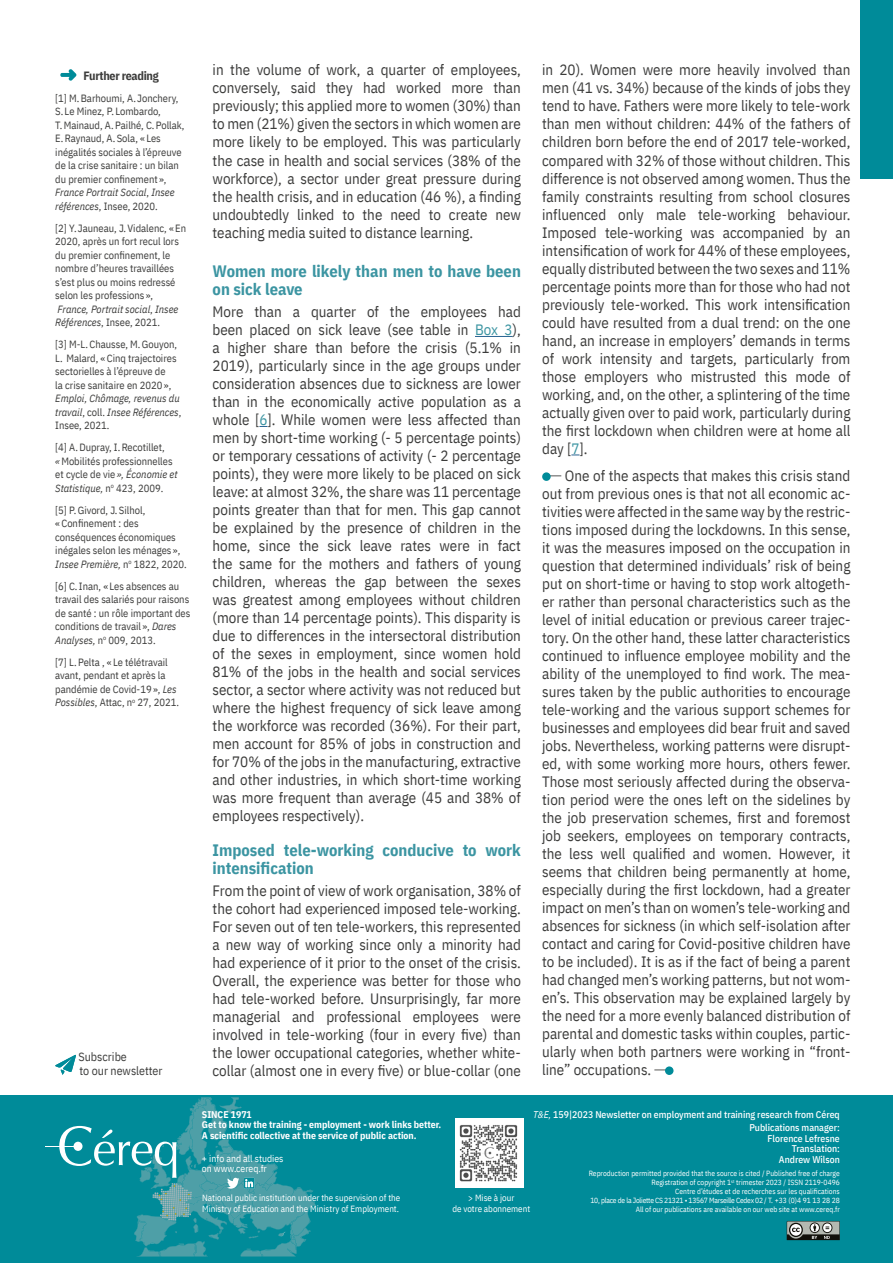
<style>
.page{position:relative;width:893px;height:1263px;background:#fff}
.page>*{position:absolute;margin:0;border:0;box-sizing:border-box;transform-origin:0 0}
.Heading_3{font:700 16.5px/18px "IBM Plex Sans Cond";color:#3c95a2}
.Normal__Web{font:15px/18px "IBM Plex Sans Cond";color:#3c3c3b;text-align:justify}
.t1{font:12px "IBM Plex Sans Cond";color:#3c3c3b}
.t2{font:700 12px "IBM Plex Sans Cond";letter-spacing:-.025em;color:#3c3c3b}
.TEXTE{font:10.5px/13.5px "IBM Plex Sans Cond";color:#3c3c3b}
.TEXTE-2{font:italic 10.5px/13.5px "IBM Plex Sans Cond";color:#3c3c3b}
.t3{font:500 9.75px/10.5px "IBM Plex Sans Cond";color:#fff;text-align:right}
.t4{font:700 9.75px "IBM Plex Sans Cond";color:#fff}
.t5{font:9.75px/10.5px "IBM Plex Sans Cond";color:#fff}
.t6{font:9px/10.8px "IBM Plex Sans Cond";color:#fff}
.t7{font:7.5px/9px "IBM Plex Sans Cond";color:#fff;text-align:right}
.s1{font-style:italic}
.s2{font-style:normal}
.s3{color:#3c95a2}
.s4{font-weight:400;font-style:italic}
</style>
<div class="page">
<div style="left:860px;top:0;width:33px;height:178px;background:#008b99"></div>
<div style="left:0;top:1095px;width:893px;height:168px;background:#008b99"></div>
<hr style="left:46px;top:1146px;width:35px;height:1px;background:#fff">
<svg style="left:59px;top:1097px;width:257px;height:160px"></svg>
<svg style="left:787px;top:1221px;width:53px;height:20px"></svg>
<svg style="left:55px;top:1055px;width:21px;height:20px"></svg>
<img style="left:456px;top:1118px;width:67px;height:69px">
<svg style="left:60px;top:69px;width:16px;height:12px"></svg>
<hr style="left:475px;top:336px;width:38px;height:1px;background:#276291">
<div style="left:542px;top:472px;width:9px;height:9px;background:#008b99;border-radius:50%"></div>
<div style="left:665px;top:1066px;width:8px;height:9px;background:#008b99;border-radius:50%"></div>
<p class="t2" style="left:83px;top:66px;width:77px">Further reading</p>
<p class="TEXTE" style="left:55px;top:90px;width:131px">[1] M.Barhoumi, A. Jonchery,<br>S. Le Minez, P. Lombardo,<br>T.Mainaud, A.Pailhé, C.Pollak,<br>E.Raynaud, A.Sola, « Les inégalités sociales à l’épreuve de la crise sanitaire : un bilan du premier confinement »,<br><span class="s1">France Portrait Social</span>, <span class="s1">Insee références</span>, Insee, 2020.</p>
<p class="TEXTE" style="left:55px;top:220px;width:132px">[2] Y. Jauneau, J.Vidalenc, «En<br>2020, après un fort recul lors du premier confinement, le nombre d’heures travaillées s’est plus ou moins redressé selon les professions »,<br><span class="s1">France, Portrait social</span>, <span class="s1">Insee<br>Références</span>, Insee, 2021.</p>
<p class="TEXTE" style="left:55px;top:337px;width:123px">[3] M-L.Chausse, M.Gouyon,<br>L. Malard, «Cinq trajectoires sectorielles à l’épreuve de<br>la crise sanitaire en 2020»,</p>
<p class="TEXTE-2" style="left:55px;top:391px;width:128px">Emploi, Chômage, revenus du travail<span class="s2">, coll.</span> Insee Références<span class="s2">,<br>Insee, 2021.</span></p>
<p class="TEXTE" style="left:55px;top:440px;width:124px">[4] A.Dupray, I.Recotillet, <span class="s1">«</span>Mobilités professionnelles et cycle de vie <span class="s1">», Économie et<br>Statistique,</span> n<sup>o</sup> 423, 2009.</p>
<p class="TEXTE" style="left:55px;top:502px;width:133px">[5] P.Givord, J.Silhol, «Confinement : des conséquences économiques inégales selon les ménages »,<br><span class="s1">Insee Première,</span> n<sup>o</sup> 1822, 2020.</p>
<p class="TEXTE" style="left:55px;top:578px;width:137px">[6] C.Inan, « Les absences au travail des salariés pour raisons de santé : un rôle important des conditions de travail », <span class="s1">Dares<br>Analyses,</span> n<sup>o</sup> 009, 2013.</p>
<p class="TEXTE" style="left:55px;top:654px;width:125px">[7] L.Pelta , « Le télétravail avant, pendant et après la pandémie de Covid-19», <span class="s1">Les<br>Possibles</span>, Attac, n<sup>o</sup> 27, 2021.</p>
<p class="t1" style="left:79px;top:1048px;width:50px">Subscribe</p>
<p class="t1" style="left:80px;top:1061px;width:85px">to our newsletter</p>
<p class="Normal__Web" style="left:213px;top:60px;width:310px">in the volume of work, a quarter of employees, conversely, said they had worked more than previously; this applied more to women (30%) than to men (21%) given the sectors in which women are more likely to be employed. This was particularly the case in health and social services (38% of the workforce), a sector under great pressure during the health crisis, and in education (46 %), a finding undoubtedly linked to the need to create new teaching media suited to distance learning.</p>
<p class="Heading_3" style="left:213px;top:261px;width:310px">Women more likely than men to have been on sick leave</p>
<p class="Normal__Web" style="left:213px;top:301px;width:310px">More than a quarter of the employees had been placed on sick leave (see table in <span class="s3">Box 3</span>), a higher share than before the crisis (5.1% in 2019), particularly since in the age groups under consideration absences due to sickness are lower than in the economically active population as a whole [<span class="s3">6</span>]. While women were less affected than men by short-time working (- 5 percentage points) or temporary cessations of activity (- 2 percentage points), they were more likely to be placed on sick leave: at almost 32%, the share was 11 percentage points greater than that for men. This gap cannot be explained by the presence of children in the home, since the sick leave rates were in fact the same for the mothers and fathers of young children, whereas the gap between the sexes was greatest among employees without children (more than 14 percentage points). This disparity is due to differences in the intersectoral distribution of the sexes in employment, since women hold 81% of the jobs in the health and social services sector, a sector where activity was not reduced but where the highest frequency of sick leave among the workforce was recorded (36%). For their part, men account for 85% of jobs in construction and for 70% of the jobs in the manufacturing, extractive and other industries, in which short-time working was more frequent than average (45 and 38% of employees respectively).</p>
<p class="Heading_3" style="left:213px;top:840px;width:310px">Imposed tele-working conducive to work intensification</p>
<p class="Normal__Web" style="left:213px;top:881px;width:310px">From the point of view of work organisation, 38% of the cohort had experienced imposed tele-working.<br>For seven out of ten tele-workers, this represented a new way of working since only a minority had had experience of it prior to the onset of the crisis.<br>Overall, the experience was better for those who had tele-worked before. Unsurprisingly, far more managerial and professional employees were involved in tele-working (four in every five) than the lower occupational categories, whether white&shy;collar (almost one in every five) or blue-collar (one</p>
<p class="Normal__Web" style="left:542px;top:60px;width:310px">in 20). Women were more heavily involved than men (41 vs. 34%) because of the kinds of jobs they tend to have. Fathers were more likely to tele-work than men without children: 44% of the fathers of children born before the end of 2017 tele-worked, compared with 32% of those without children. This difference is not observed among women. Thus the family constraints resulting from school closures influenced only male tele-working behaviour.<br>Imposed tele-working was accompanied by an intensification of work for 44% of these employees, equally distributed between the two sexes and 11% percentage points more than for those who had not previously tele-worked. This work intensification could have resulted from a dual trend: on the one hand, an increase in employers’ demands in terms of work intensity and targets, particularly from those employers who mistrusted this mode of working, and, on the other, a splintering of the time actually given over to paid work, particularly during the first lockdown when children were at home all day [<span class="s3">7</span>].</p>
<p class="Normal__Web" style="left:542px;top:465px;width:310px;text-indent:23px">One of the aspects that makes this crisis stand out from previous ones is that not all economic ac&shy;tivities were affected in the same way by the restric&shy;tions imposed during the lockdowns. In this sense, it was the measures imposed on the occupation in question that determined individuals’ risk of being put on short-time or having to stop work altogeth&shy;er rather than personal characteristics such as the level of initial education or previous career trajec&shy;tory. On the other hand, these latter characteristics continued to influence employee mobility and the ability of the unemployed to find work. The mea&shy;sures taken by the public authorities to encourage tele-working and the various support schemes for businesses and employees did bear fruit and saved jobs. Nevertheless, working patterns were disrupt&shy;ed, with some working more hours, others fewer.<br>Those most seriously affected during the observa&shy;tion period were the ones left on the sidelines by the job preservation schemes, first and foremost job seekers, employees on temporary contracts, the less well qualified and women. However, it seems that children being permanently at home, especially during the first lockdown, had a greater impact on men’s than on women’s tele-working and absences for sickness (in which self-isolation after contact and caring for Covid-positive children have to be included). It is as if the fact of being a parent had changed men’s working patterns, but not wom&shy;en’s. This observation may be explained largely by the need for a more evenly balanced distribution of parental and domestic tasks within couples, partic&shy;ularly when both partners were working in “front&shy;line” occupations.</p>
<p class="t4" style="left:202px;top:1106px;width:51px">SINCE 1971</p>
<p class="t4" style="left:202px;top:1117px;width:241px">Get to know the training - employment - work links better.</p>
<p class="t4" style="left:202px;top:1127px;width:216px">A scientific collective at the service of public action.</p>
<p class="t5" style="left:202px;top:1152px;width:83px">+ info and all studies on www.cereq.fr</p>
<p class="t6" style="left:202px;top:1191px;width:200px">National public institution under the supervision of the<br>Ministry of Education and the Ministry of Employment.</p>
<p class="t3" style="left:533px;top:1108px;width:308px"><span class="s4">T&amp;E,</span> 159|2023 Newsletter on employment and training research from Céreq</p>
<p class="t3" style="left:749px;top:1122px;width:92px">Publications manager:<br>Florence Lefresne<br>Translation:<br>Andrew Wilson</p>
<p class="t7" style="left:589px;top:1168px;width:253px">Reproduction permitted provided that the source is cited / Published free of charge<br>Registration of copyright 1<sup>st</sup> trimester 2023 / ISSN 2119-0496</p>
<p class="t7" style="left:590px;top:1186px;width:251px">Centre d’études et de recherches sur les qualifications<br>10, place de la Joliette CS 21321 • 13567 Marseille Cedex 02 / T. +33 (0)4 91 13 28 28</p>
<p class="t7" style="left:636px;top:1204px;width:206px">All of our publications are available on our web site at www.cereq.fr</p>
<p class="t6" style="left:452px;top:1191px;width:79px;text-align:center">&gt; Mise à jour<br>de votre abonnement</p>
</div>
